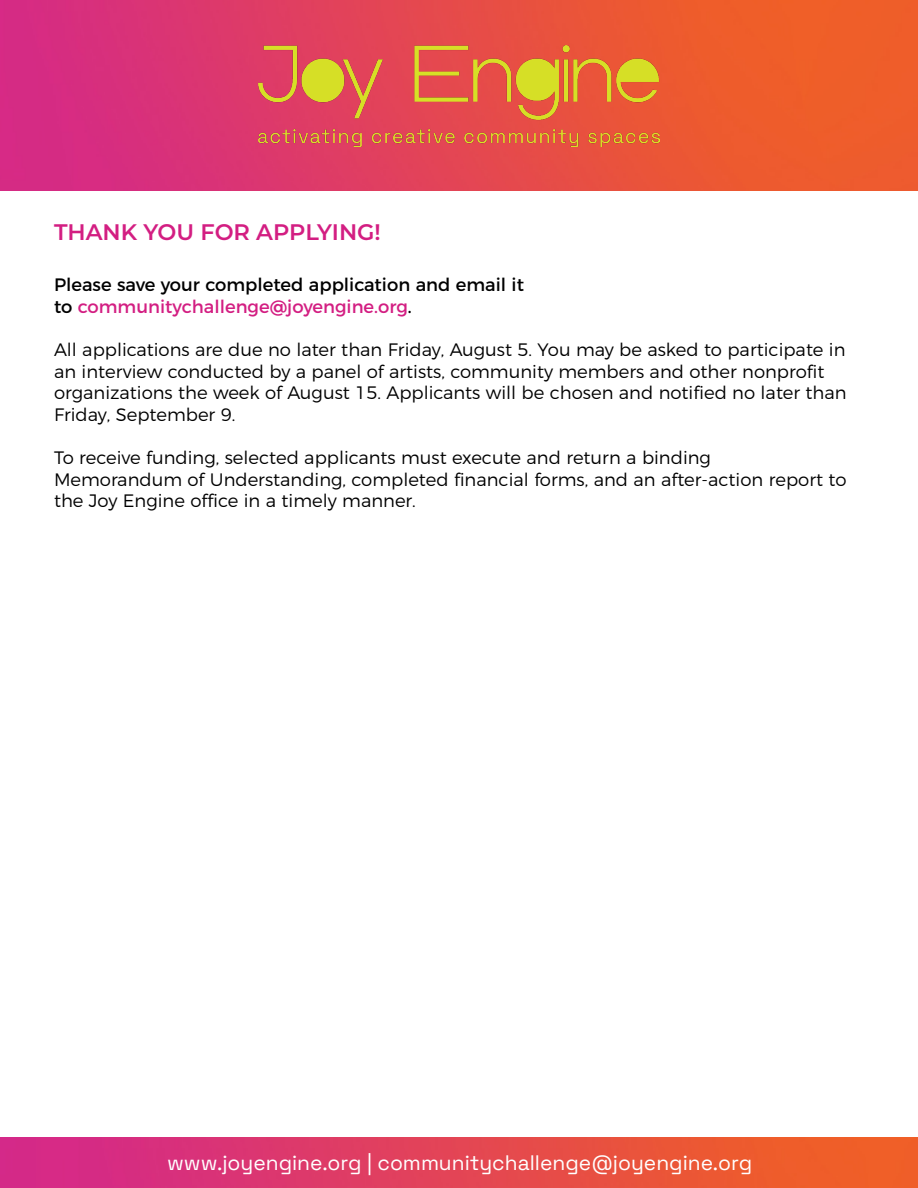
<style>
.page{position:relative;width:918px;height:1188px;background:#fff}
.page>*{position:absolute;margin:0;border:0;box-sizing:border-box;transform-origin:0 0}
.t1{font:600 22.5px "Montserrat";color:#d31e82}
.t2{font:21px "Space Grotesk";color:#fff}
.t3{font:300 18px/21.6px "Montserrat";color:#000}
.t4{font:18px/21.6px "Montserrat";color:#000}
.s1{color:#d31e82}
</style>
<div class="page">
<img style="left:1px;top:0;width:917px;height:190px">
<img style="left:258px;top:46px;width:402px;height:101px">
<img style="left:0;top:1137px;width:918px;height:51px">
<p class="t1" style="left:54px;top:216px;width:328px">THANK YOU FOR APPLYING!</p>
<p class="t4" style="left:54px;top:273px;width:471px">Please save your completed application and email it to <span class="s1">communitychallenge@joyengine.org</span>.</p>
<p class="t3" style="left:54px;top:337px;width:794px">All applications are due no later than Friday, August 5. You may be asked to participate in an interview conducted by a panel of artists, community members and other nonprofit organizations the week of August 15. Applicants will be chosen and notified no later than Friday, September 9.</p>
<p class="t3" style="left:54px;top:445px;width:794px">To receive funding, selected applicants must execute and return a binding<br>Memorandum of Understanding, completed financial forms, and an after-action report to the Joy Engine office in a timely manner.</p>
<p class="t2" style="left:167px;top:1147px;width:586px">www.joyengine.org | communitychallenge@joyengine.org</p>
</div>
